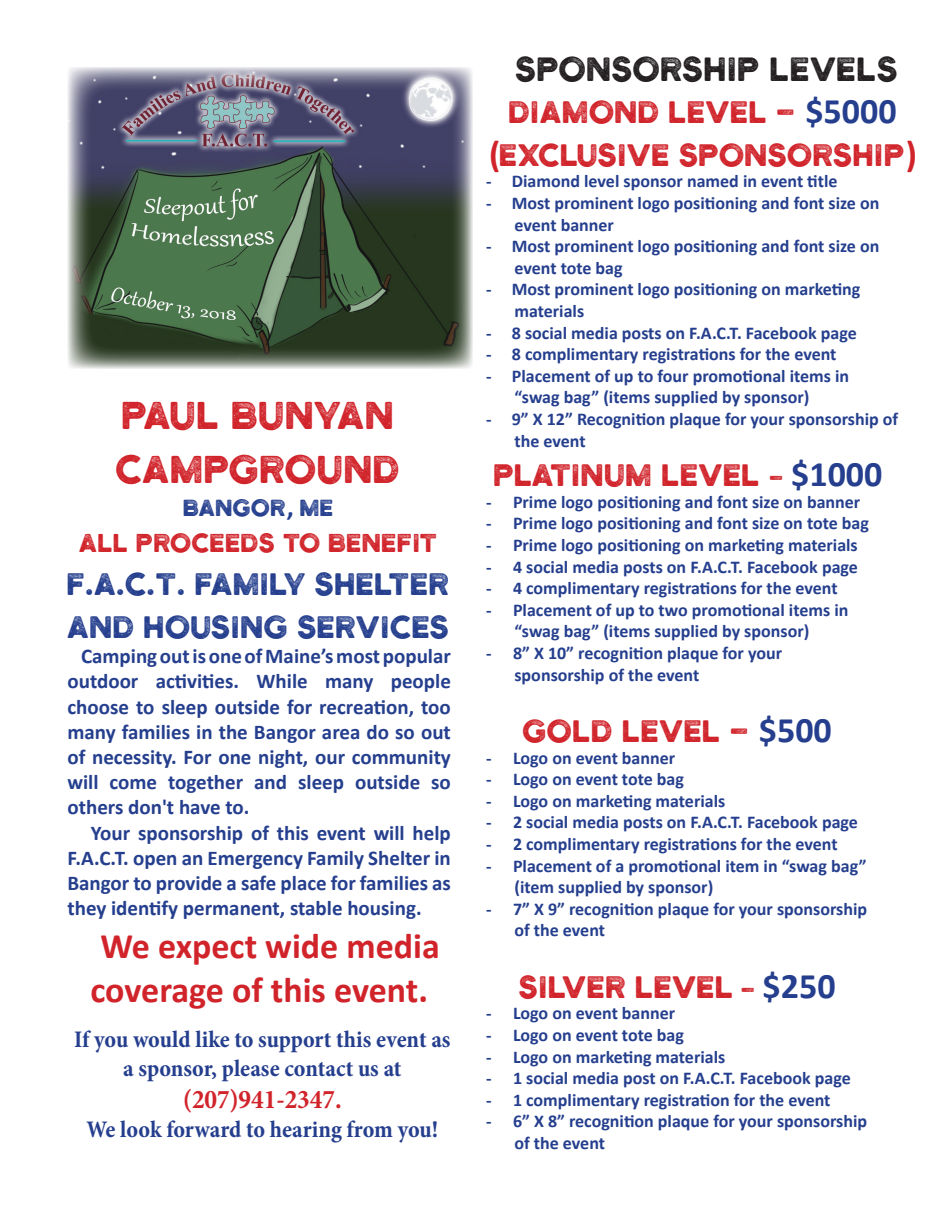
<style>
.page{position:relative;width:945px;height:1215px;background:#fff}
.page>*{position:absolute;margin:0;border:0;box-sizing:border-box;transform-origin:0 0}
.t1{font:45px "Henrik";color:#d1232a}
.t2{font:39px "Henrik";color:#231f20}
.t3{font:36px "Henrik";color:#d1232a}
.t4{font:36px "Henrik";color:#253f8e}
.t5{font:700 36px/43.2px "Calibri";color:#d1232a}
.t6{font:30px "Henrik";color:#d1232a}
.t7{font:700 condensed 27px "Minion Pro";color:#d1232a}
.t8{font:27px "Henrik";color:#253f8e}
.t9{font:700 condensed 24px/28.8px "Minion Pro";letter-spacing:-.005em;color:#253f8e;text-align:center}
.t10{font:700 21px/25.2px "Calibri";color:#253f8e;text-align:justify}
.t11{font:700 18px "Calibri";color:#253f8e}
.s1{font-family:"Calibri";font-weight:700}
.s2{font-family:"Calibri";font-weight:700;color:#253f8e}
.s3{font-size:27px}
</style>
<div class="page">
<img style="left:68px;top:68px;width:404px;height:300px">
<p class="t1" style="left:123px;top:398px;width:274px">PAUL BUNYAN</p>
<p class="t1" style="left:117px;top:452px;width:286px">CAMPGROUND</p>
<p class="t8" style="left:184px;top:497px;width:152px">BANGOR<span class="s1">,</span> ME</p>
<p class="t6" style="left:80px;top:531px;width:361px">ALL PROCEEDS TO BENEFIT</p>
<p class="t4" style="left:68px;top:570px;width:384px">F.A.C.T. FAMILY SHELTER</p>
<p class="t4" style="left:68px;top:613px;width:384px">AND HOUSING SERVICES</p>
<p class="t10" style="left:68px;top:643px;width:385px;text-indent:14px">Camping out is one of Maine’s most popular outdoor activities. While many people choose to sleep outside for recreation, too many families in the Bangor area do so out of necessity. For one night, our community will come together and sleep outside so others don't have to.</p>
<p class="t10" style="left:68px;top:820px;width:385px;text-indent:23px">Your sponsorship of this event will help F.A.C.T. open an Emergency Family Shelter in Bangor to provide a safe place for families as they identify permanent, stable housing.</p>
<p class="t5" style="left:90px;top:924px;width:351px">We expect wide media coverage of this event.</p>
<p class="t9" style="left:74px;top:1025px;width:378px">If you would like to support this event as a sponsor, please contact us at</p>
<p class="t7" style="left:183px;top:1081px;width:160px">(207)941-2347.</p>
<p class="t9" style="left:87px;top:1115px;width:353px">We look forward to hearing from you!</p>
<p class="t2" style="left:517px;top:54px;width:384px">SPONSORSHIP LEVELS</p>
<p class="t3" style="left:510px;top:97px;width:389px">DIAMOND LEVEL - <span class="s2">$5000</span></p>
<p class="t3" style="left:489px;top:141px;width:430px"><span class="s1">(</span>EXCLUSIVE SPONSORSHIP<span class="s1">)</span></p>
<p class="t11" style="left:486px;top:169px;width:353px">- Diamond level sponsor named in event title</p>
<p class="t11" style="left:486px;top:190px;width:395px">- Most prominent logo positioning and font size on</p>
<p class="t11" style="left:514px;top:212px;width:101px">event banner</p>
<p class="t11" style="left:486px;top:233px;width:395px">- Most prominent logo positioning and font size on</p>
<p class="t11" style="left:514px;top:255px;width:110px">event tote bag</p>
<p class="t11" style="left:486px;top:277px;width:376px">- Most prominent logo positioning on marketing</p>
<p class="t11" style="left:514px;top:298px;width:71px">materials</p>
<p class="t11" style="left:486px;top:320px;width:372px">- 8 social media posts on F.A.C.T. Facebook page</p>
<p class="t11" style="left:486px;top:341px;width:352px">- 8 complimentary registrations for the event</p>
<p class="t11" style="left:486px;top:363px;width:365px">- Placement of up to four promotional items in</p>
<p class="t11" style="left:514px;top:385px;width:296px">“swag bag” (items supplied by sponsor)</p>
<p class="t11" style="left:486px;top:406px;width:414px">- 9” X 12” Recognition plaque for your sponsorship of</p>
<p class="t11" style="left:514px;top:428px;width:73px">the event</p>
<p class="t3" style="left:495px;top:461px;width:389px">PLATINUM LEVEL <span class="s3">-</span> <span class="s2">$1000</span></p>
<p class="t11" style="left:486px;top:489px;width:376px">- Prime logo positioning and font size on banner</p>
<p class="t11" style="left:486px;top:511px;width:384px">- Prime logo positioning and font size on tote bag</p>
<p class="t11" style="left:486px;top:532px;width:373px">- Prime logo positioning on marketing materials</p>
<p class="t11" style="left:486px;top:554px;width:373px">- 4 social media posts on F.A.C.T. Facebook page</p>
<p class="t11" style="left:486px;top:576px;width:353px">- 4 complimentary registrations for the event</p>
<p class="t11" style="left:486px;top:597px;width:364px">- Placement of up to two promotional items in</p>
<p class="t11" style="left:514px;top:619px;width:296px">“swag bag” (items supplied by sponsor)</p>
<p class="t11" style="left:486px;top:640px;width:298px">- 8” X 10” recognition plaque for your</p>
<p class="t11" style="left:514px;top:662px;width:186px">sponsorship of the event</p>
<p class="t3" style="left:524px;top:717px;width:310px">GOLD LEVEL - <span class="s2">$500</span></p>
<p class="t11" style="left:486px;top:745px;width:191px">- Logo on event banner</p>
<p class="t11" style="left:486px;top:767px;width:199px">- Logo on event tote bag</p>
<p class="t11" style="left:486px;top:788px;width:241px">- Logo on marketing materials</p>
<p class="t11" style="left:486px;top:810px;width:373px">- 2 social media posts on F.A.C.T. Facebook page</p>
<p class="t11" style="left:486px;top:831px;width:353px">- 2 complimentary registrations for the event</p>
<p class="t11" style="left:486px;top:853px;width:382px">- Placement of a promotional item in “swag bag”</p>
<p class="t11" style="left:514px;top:875px;width:200px">(item supplied by sponsor)</p>
<p class="t11" style="left:486px;top:896px;width:383px">- 7” X 9” recognition plaque for your sponsorship</p>
<p class="t11" style="left:514px;top:918px;width:92px">of the event</p>
<p class="t3" style="left:520px;top:973px;width:317px">SILVER LEVEL <span class="s3">-</span> <span class="s2">$250</span></p>
<p class="t11" style="left:486px;top:1001px;width:191px">- Logo on event banner</p>
<p class="t11" style="left:486px;top:1022px;width:199px">- Logo on event tote bag</p>
<p class="t11" style="left:486px;top:1044px;width:241px">- Logo on marketing materials</p>
<p class="t11" style="left:486px;top:1065px;width:366px">- 1 social media post on F.A.C.T. Facebook page</p>
<p class="t11" style="left:486px;top:1087px;width:346px">- 1 complimentary registration for the event</p>
<p class="t11" style="left:486px;top:1109px;width:383px">- 6” X 8” recognition plaque for your sponsorship</p>
<p class="t11" style="left:514px;top:1130px;width:92px">of the event</p>
</div>
